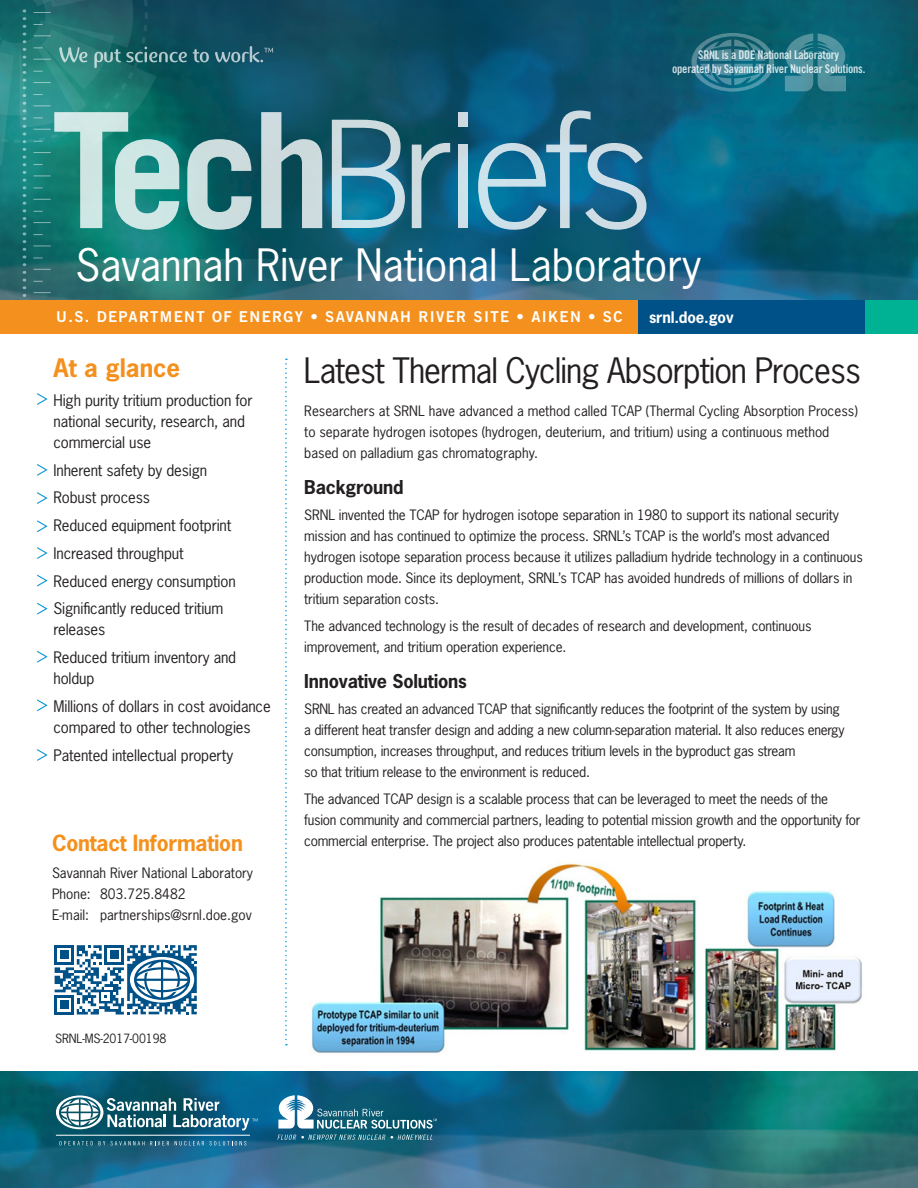
<style>
.page{position:relative;width:918px;height:1188px;background:#fff}
.page>*{position:absolute;margin:0;border:0;box-sizing:border-box;transform-origin:0 0}
.t1{font:42px "News Gothic Std";color:#fff}
.t2{font:33px "News Gothic Std";letter-spacing:-.03em;color:#231f20}
.t3{font:700 24px "News Gothic Std";color:#f4901d}
.t4{font:700 21px "News Gothic Std";letter-spacing:-.01em;color:#f4911d}
.t5{font:700 18px "News Gothic Std";letter-spacing:-.01em;color:#231f20}
.t6{font:15px/27.8px "News Gothic Std";letter-spacing:-.01em;color:#231f20}
.t7{font:15px "Trade Gothic LT Std Bd 2";letter-spacing:.09em;color:#fff}
.t8{font:700 15px "News Gothic Std";letter-spacing:-.01em;color:#fff}
.t9{font:13.5px/21px "News Gothic Std";letter-spacing:-.01em;color:#231f20}
.t10{font:12px/14.4px "Trade Gothic LT Std Bd Cn 20";letter-spacing:-.02em;color:#fff;text-align:center}
.t11{font:12px "News Gothic Std";letter-spacing:-.01em;color:#231f20}
</style>
<div class="page">
<img style="left:1px;top:1px;width:917px;height:299px">
<div style="left:1px;top:300px;width:864px;height:33px;background:#f4901d"></div>
<div style="left:638px;top:300px;width:280px;height:33px;background:#005187"></div>
<div style="left:865px;top:300px;width:53px;height:33px;background:#00b294"></div>
<svg style="left:691px;top:33px;width:83px;height:59px;background:#2b7689"></svg>
<svg style="left:785px;top:33px;width:61px;height:58px;background:#3b8593"></svg>
<img style="left:1px;top:1071px;width:917px;height:117px">
<svg style="left:59px;top:1141px;width:46px;height:4px"></svg>
<svg style="left:111px;top:1141px;width:33px;height:4px"></svg>
<svg style="left:150px;top:1141px;width:19px;height:4px"></svg>
<svg style="left:175px;top:1141px;width:29px;height:4px"></svg>
<svg style="left:210px;top:1141px;width:36px;height:4px"></svg>
<hr style="left:56px;top:1135px;width:194px;height:1px;background:#fff">
<svg style="left:56px;top:1096px;width:202px;height:34px"></svg>
<svg style="left:277px;top:1135px;width:155px;height:5px"></svg>
<svg style="left:278px;top:1095px;width:159px;height:34px"></svg>
<div style="left:458px;top:112px;width:9px;height:14px;background:#cddae0"></div>
<svg style="left:332px;top:120px;width:73px;height:108px;background:#5a96ab"></svg>
<svg style="left:0;top:0;width:322px;height:297px;background:#337d80"></svg>
<svg style="left:412px;top:143px;width:38px;height:85px;background:#4b8296"></svg>
<div style="left:458px;top:145px;width:9px;height:83px;background:#cce2ea"></div>
<svg style="left:478px;top:111px;width:168px;height:119px;background:#3c81a1"></svg>
<img style="left:311px;top:863px;width:551px;height:190px">
<svg style="left:285px;top:359px;width:2px;height:686px"></svg>
<svg style="left:37px;top:393px;width:11px;height:12px"></svg>
<svg style="left:37px;top:492px;width:11px;height:12px"></svg>
<svg style="left:37px;top:464px;width:11px;height:12px"></svg>
<svg style="left:37px;top:520px;width:11px;height:12px"></svg>
<svg style="left:37px;top:547px;width:11px;height:12px"></svg>
<svg style="left:37px;top:575px;width:11px;height:12px"></svg>
<svg style="left:37px;top:603px;width:11px;height:12px"></svg>
<svg style="left:37px;top:651px;width:11px;height:12px"></svg>
<svg style="left:37px;top:699px;width:11px;height:12px"></svg>
<svg style="left:37px;top:749px;width:11px;height:12px"></svg>
<svg style="left:55px;top:945px;width:142px;height:70px"></svg>
<p class="t10" style="left:672px;top:47px;width:195px">SRNL is a DOE National Laboratory<br>operated by Savannah River Nuclear Solutions.</p>
<h1 class="t1" style="left:76px;top:238px;width:627px">Savannah River National Laboratory</h1>
<p class="t8" style="left:649px;top:307px;width:86px">srnl.doe.gov</p>
<p class="t7" style="left:56px;top:307px;width:568px">U.S. DEPARTMENT OF ENERGY • SAVANNAH RIVER SITE • AIKEN • SC</p>
<h3 class="t3" style="left:54px;top:352px;width:128px">At a glance</h3>
<h2 class="t2" style="left:304px;top:349px;width:558px">Latest Thermal Cycling Absorption Process</h2>
<p class="t9" style="left:304px;top:400px;width:555px">Researchers at SRNL have advanced a method called TCAP (Thermal Cycling Absorption Process) to separate hydrogen isotopes (hydrogen, deuterium, and tritium) using a continuous method based on palladium gas chromatography.</p>
<h3 class="t5" style="left:304px;top:476px;width:101px">Background</h3>
<p class="t9" style="left:304px;top:504px;width:560px">SRNL invented the TCAP for hydrogen isotope separation in 1980 to support its national security mission and has continued to optimize the process. SRNL’s TCAP is the world’s most advanced hydrogen isotope separation process because it utilizes palladium hydride technology in a continuous production mode. Since its deployment, SRNL’s TCAP has avoided hundreds of millions of dollars in tritium separation costs.</p>
<p class="t9" style="left:304px;top:615px;width:509px">The advanced technology is the result of decades of research and development, continuous improvement, and tritium operation experience.</p>
<h3 class="t5" style="left:304px;top:669px;width:164px">Innovative Solutions</h3>
<p class="t9" style="left:304px;top:698px;width:542px">SRNL has created an advanced TCAP that significantly reduces the footprint of the system by using a different heat transfer design and adding a new column-separation material. It also reduces energy consumption, increases throughput, and reduces tritium levels in the byproduct gas stream<br>so that tritium release to the environment is reduced.</p>
<p class="t9" style="left:304px;top:788px;width:558px">The advanced TCAP design is a scalable process that can be leveraged to meet the needs of the fusion community and commercial partners, leading to potential mission growth and the opportunity for commercial enterprise. The project also produces patentable intellectual property.</p>
<p class="t6" style="left:54px;top:390px;width:201px;line-height:21px">High purity tritium production for national security, research, and commercial use</p>
<p class="t6" style="left:54px;top:456px;width:184px">Inherent safety by design<br>Robust process<br>Reduced equipment footprint<br>Increased throughput<br>Reduced energy consumption<br>Significantly reduced tritium</p>
<p class="t6" style="left:54px;top:616px;width:184px">releases<br>Reduced tritium inventory and</p>
<p class="t6" style="left:54px;top:664px;width:219px">holdup<br>Millions of dollars in cost avoidance</p>
<p class="t6" style="left:54px;top:713px;width:199px">compared to other technologies<br>Patented intellectual property</p>
<h3 class="t4" style="left:52px;top:829px;width:192px">Contact Information</h3>
<p class="t9" style="left:52px;top:863px;width:203px">Savannah River National Laboratory<br>Phone: 803.725.8482<br>E-mail: partnerships@srnl.doe.gov</p>
<p class="t11" style="left:55px;top:1031px;width:113px">SRNL-MS-2017-00198</p>
</div>
